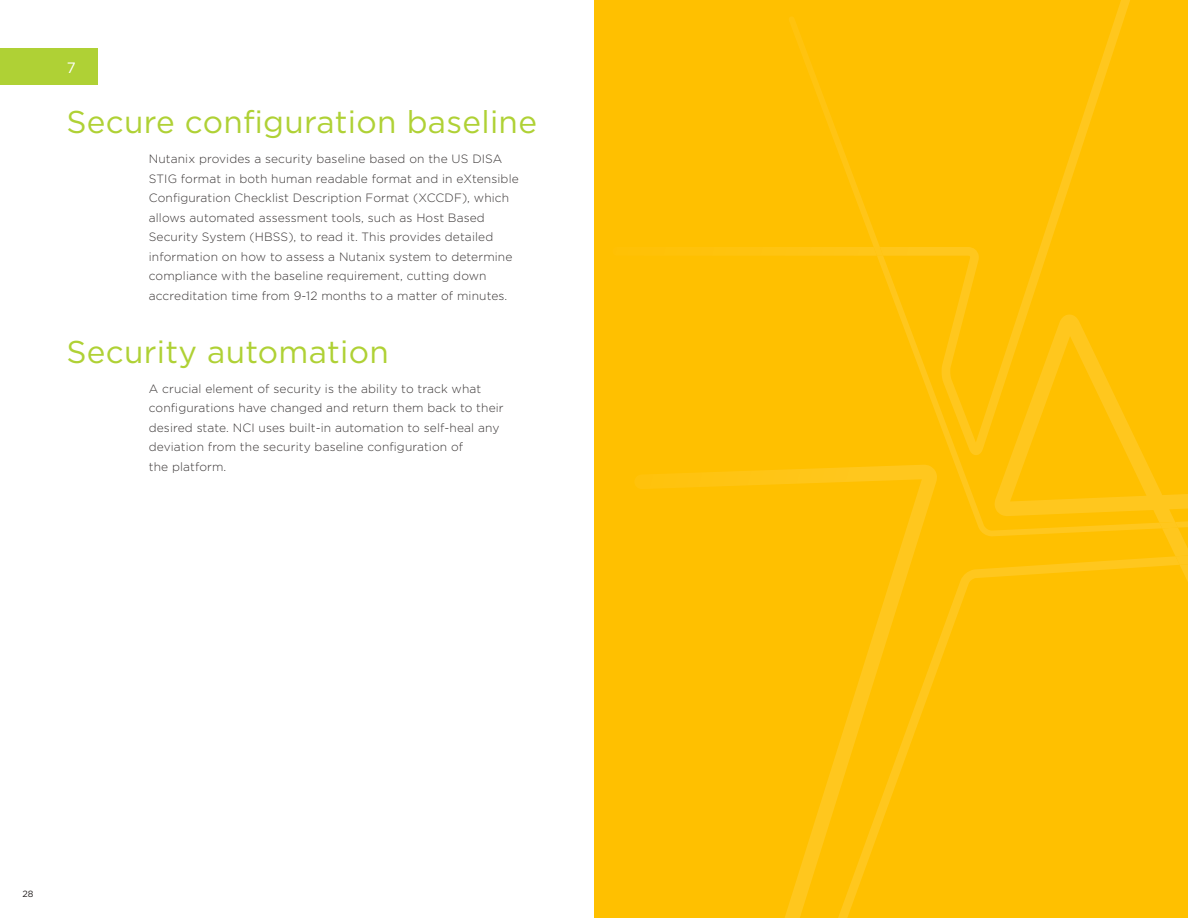
<style>
.page{position:relative;width:1188px;height:918px;background:#fff}
.page>*{position:absolute;margin:0;border:0;box-sizing:border-box;transform-origin:0 0}
.t1{font:31.5px "Gotham";letter-spacing:.01em;color:#afd135}
.t2{font:15px "Gotham";color:#fff}
.t3{font:300 12px/19.5px "Gotham";letter-spacing:.01em;color:#393535}
.t4{font:9px "Gotham";color:#241f1f}
</style>
<div class="page">
<div style="left:0;top:49px;width:98px;height:36px;background:#afd135"></div>
<div style="left:594px;top:0;width:594px;height:918px;background:#ffc000"></div>
<svg style="left:994px;top:455px;width:194px;height:93px"></svg>
<svg style="left:1159px;top:522px;width:19px;height:6px"></svg>
<svg style="left:635px;top:465px;width:302px;height:453px"></svg>
<svg style="left:829px;top:548px;width:359px;height:370px"></svg>
<svg style="left:1176px;top:555px;width:12px;height:10px"></svg>
<svg style="left:688px;top:0;width:455px;height:455px"></svg>
<svg style="left:874px;top:247px;width:9px;height:9px"></svg>
<p class="t2" style="left:67px;top:58px;width:10px">7</p>
<h1 class="t1" style="left:66px;top:102px;width:472px">Secure configuration baseline</h1>
<p class="t3" style="left:149px;top:149px;width:371px">Nutanix provides a security baseline based on the US DISA STIG format in both human readable format and in eXtensible Configuration Checklist Description Format (XCCDF), which allows automated assessment tools, such as Host Based Security System (HBSS), to read it. This provides detailed information on how to assess a Nutanix system to determine compliance with the baseline requirement, cutting down accreditation time from 9-12 months to a matter of minutes.</p>
<h1 class="t1" style="left:66px;top:331px;width:324px">Security automation</h1>
<p class="t3" style="left:149px;top:378px;width:356px">A crucial element of security is the ability to track what configurations have changed and return them back to their desired state. NCI uses built-in automation to self-heal any deviation from the security baseline configuration of<br>the platform.</p>
<p class="t4" style="left:22px;top:888px;width:13px">28</p>
</div>
